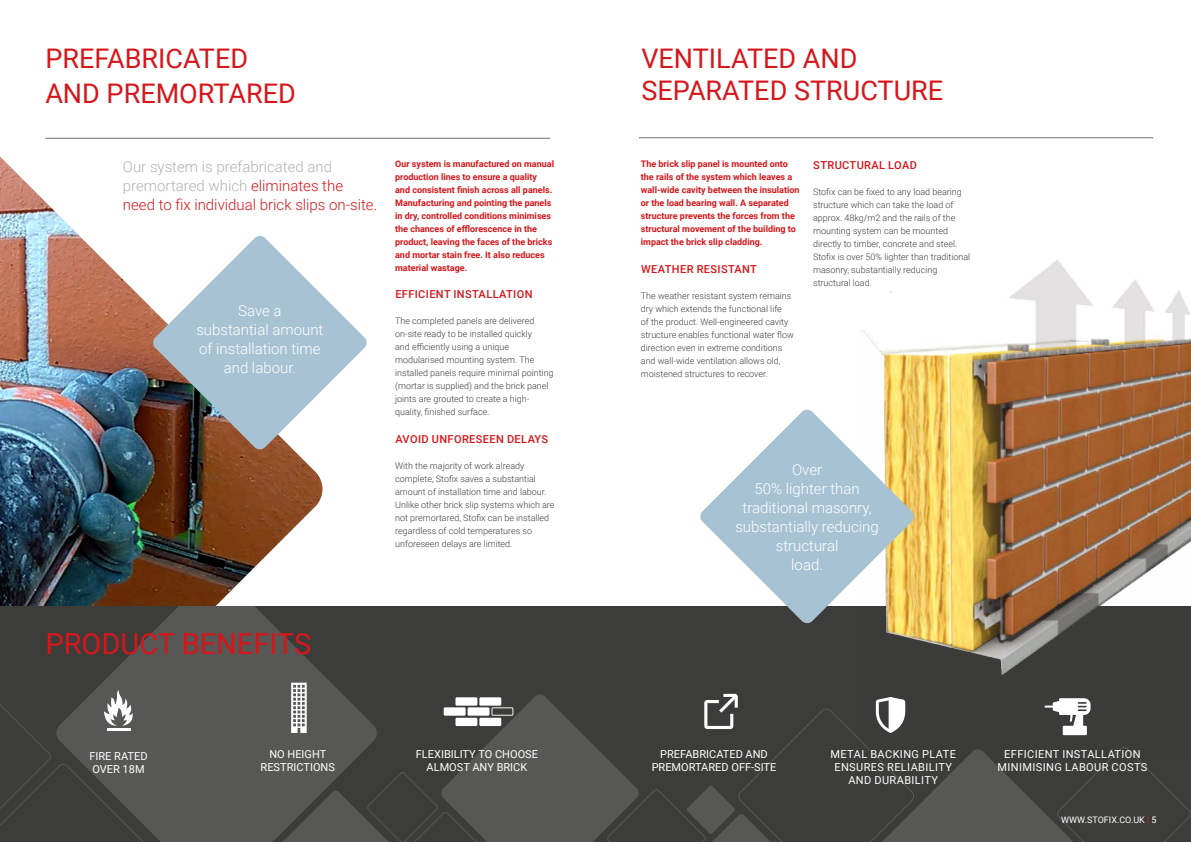
<style>
.page{position:relative;width:1191px;height:842px;background:#fff}
.page>*{position:absolute;margin:0;border:0;box-sizing:border-box;transform-origin:0 0}
.t1{font:29px "Roboto";color:#d6161a}
.t2{font:27px/34.8px "Roboto";color:#d6161a}
.t3{font:300 15px/19px "Roboto";color:#fff;text-align:center}
.t4{font:300 15px/19px "Roboto";color:#d6161a}
.t5{font:11px/13.2px "Roboto";color:#fff;text-align:center}
.t6{font:11px/13.2px "Roboto";letter-spacing:.035em;color:#fff;text-align:center}
.t7{font:500 11px "Roboto";letter-spacing:.035em;color:#d6161a}
.t8{font:300 9px/13px "Roboto";color:#3c3c3b}
.t9{font:700 9px/13px "Roboto";color:#d6161a}
.t10{font:9px "Roboto";color:#fff}
.s1{color:#b3b2b2}
.s2{color:#d51b1c}
</style>
<div class="page">
<img style="left:0;top:157px;width:322px;height:450px">
<div style="left:0;top:607px;width:1191px;height:235px;background:#3c3c3b"></div>
<svg style="left:95px;top:607px;width:236px;height:235px;fill:#575756"></svg>
<img style="left:860px;top:260px;width:331px;height:415px">
<svg style="left:152px;top:235px;width:215px;height:215px;fill:#a7c3d3"></svg>
<hr style="left:45px;top:138px;width:505px;height:1px;background:#706f6f">
<hr style="left:639px;top:137px;width:514px;height:1px;background:#706f6f">
<svg style="left:0;top:690px;width:145px;height:152px"></svg>
<hr style="left:107px;top:728px;width:24px;height:2px;background:#fff">
<svg style="left:276px;top:683px;width:915px;height:159px"></svg>
<svg style="left:699px;top:409px;width:215px;height:215px;fill:#a7c3d3"></svg>
<h2 class="t2" style="left:45px;top:40px;width:252px">PREFABRICATED<br>AND PREMORTARED</h2>
<h3 class="t4" style="left:123px;top:157px;width:256px"><span class="s1">Our system is prefabricated and premortared which</span> eliminates the need to fix individual brick slips on-site.</h3>
<h3 class="t3" style="left:196px;top:301px;width:129px">Save a<br>substantial amount of installation time and labour.</h3>
<p class="t9" style="left:395px;top:157px;width:160px">Our system is manufactured on manual production lines to ensure a quality and consistent finish across all panels.<br>Manufacturing and pointing the panels in dry, controlled conditions minimises the chances of efflorescence in the product, leaving the faces of the bricks and mortar stain free. It also reduces material wastage.</p>
<p class="t7" style="left:395px;top:287px;width:139px">EFFICIENT INSTALLATION</p>
<p class="t8" style="left:395px;top:314px;width:160px">The completed panels are delivered on-site ready to be installed quickly<br>and efficiently using a unique modularised mounting system. The installed panels require minimal pointing (mortar is supplied) and the brick panel joints are grouted to create a high&shy;quality, finished surface.</p>
<p class="t7" style="left:395px;top:432px;width:154px">AVOID UNFORESEEN DELAYS</p>
<p class="t8" style="left:395px;top:459px;width:161px">With the majority of work already complete, Stofix saves a substantial amount of installation time and labour.<br>Unlike other brick slip systems which are not premortared, Stofix can be installed regardless of cold temperatures so unforeseen delays are limited.</p>
<h1 class="t1" style="left:45px;top:623px;width:267px">PRODUCT BENEFITS</h1>
<h2 class="t2" style="left:641px;top:41px;width:303px;line-height:32.4px">VENTILATED AND<br>SEPARATED STRUCTURE</h2>
<p class="t9" style="left:641px;top:157px;width:160px">The brick slip panel is mounted onto the rails of the system which leaves a wall-wide cavity between the insulation or the load bearing wall. A separated structure prevents the forces from the structural movement of the building to impact the brick slip cladding.</p>
<p class="t7" style="left:641px;top:262px;width:117px">WEATHER RESISTANT</p>
<p class="t8" style="left:641px;top:289px;width:154px">The weather resistant system remains dry which extends the functional life<br>of the product. Well-engineered cavity structure enables functional water flow direction even in extreme conditions and wall-wide ventilation allows old, moistened structures to recover.</p>
<p class="t7" style="left:813px;top:157px;width:105px">STRUCTURAL LOAD</p>
<p class="t8" style="left:813px;top:185px;width:159px">Stofix can be fixed to any load bearing structure which can take the load of approx. 48kg/m2 and the rails of the mounting system can be mounted directly to timber, concrete and steel.<br>Stofix is over 50% lighter than traditional masonry, substantially reducing structural load.</p>
<h3 class="t3" style="left:735px;top:460px;width:145px">Over<br>50% lighter than traditional masonry, substantially reducing structural<br>load.</h3>
<p class="t5" style="left:89px;top:749px;width:60px;text-align:left">FIRE RATED<br>OVER 18M</p>
<p class="t5" style="left:260px;top:747px;width:76px">NO HEIGHT<br>RESTRICTIONS</p>
<p class="t5" style="left:416px;top:747px;width:124px">FLEXIBILITY TO CHOOSE<br>ALMOST ANY BRICK</p>
<p class="t5" style="left:651px;top:747px;width:126px">PREFABRICATED AND<br>PREMORTARED OFF-SITE</p>
<p class="t6" style="left:830px;top:747px;width:127px">METAL BACKING PLATE<br>ENSURES RELIABILITY<br>AND DURABILITY</p>
<p class="t6" style="left:997px;top:747px;width:151px">EFFICIENT INSTALLATION<br>MINIMISING LABOUR COSTS</p>
<p class="t10" style="left:1061px;top:814px;width:97px">WWW.STOFIX.CO.UK <span class="s2">|</span> 5</p>
</div>
